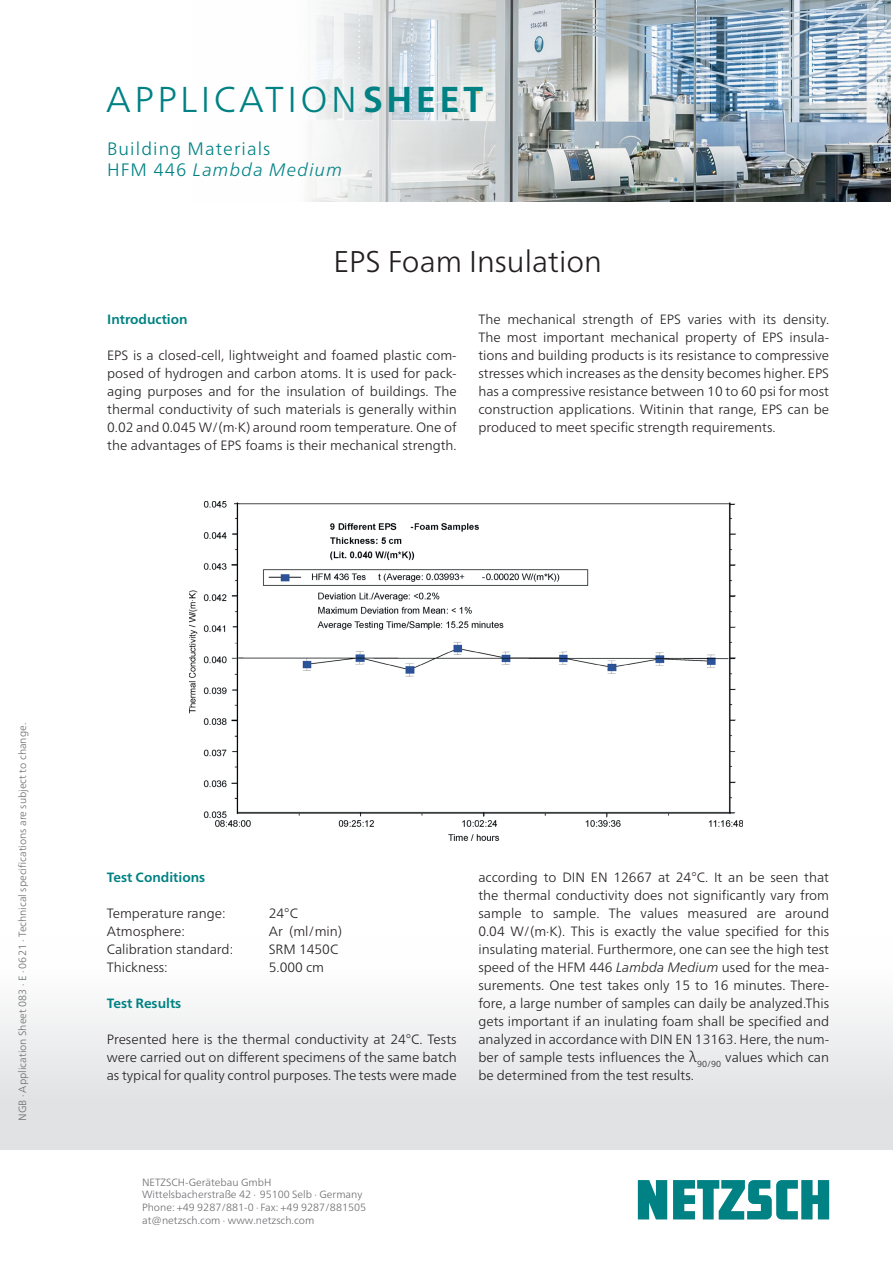
<style>
.page{position:relative;width:893px;height:1263px;background:#fff}
.page>*{position:absolute;margin:0;border:0;box-sizing:border-box;transform-origin:0 0}
.t1{font:300 36px "Frutiger Neue LTW1 G";letter-spacing:.095em;color:#008183}
.t2{font:300 30px "Frutiger Neue LTW1 G";color:#231f20}
.t3{font:300 18px/21px "Frutiger Neue LTW1 G";letter-spacing:.06em;color:#008183}
.t4{font:300 13.5px/18px "Frutiger Neue LTW1 G";color:#231f20;text-align:justify}
.t5{font:700 13.5px "Frutiger Neue LTW1 G";color:#008183}
.t6{font:300 10.5px/12.8px "Frutiger Neue LTW1 G";color:#6c6d70}
.s1{font-weight:700}
.s2{font-style:italic}
.s3{font-size:15px}
</style>
<div class="page">
<svg style="left:638px;top:1180px;width:191px;height:39px"></svg>
<img style="left:308px;top:0;width:583px;height:202px">
<img style="left:190px;top:502px;width:553px;height:338px">
<h1 class="t1" style="left:106px;top:78px;width:379px">APPLICATION<span class="s1">SHEET</span></h1>
<h3 class="t3" style="left:107px;top:138px;width:237px">Building Materials<br>HFM 446 <span class="s2">Lambda Medium</span></h3>
<h2 class="t2" style="left:334px;top:243px;width:270px">EPS Foam Insulation</h2>
<p class="t5" style="left:107px;top:311px;width:82px">Introduction</p>
<p class="t4" style="left:107px;top:346px;width:351px">EPS is a closed-cell, lightweight and foamed plastic com&shy;posed of hydrogen and carbon atoms. It is used for pack&shy;aging purposes and for the insulation of buildings. The thermal conductivity of such materials is generally within 0.02 and 0.045 W/(m·K) around room temperature. One of the advantages of EPS foams is their mechanical strength.</p>
<p class="t4" style="left:478px;top:310px;width:352px">The mechanical strength of EPS varies with its density.<br>The most important mechanical property of EPS insula&shy;tions and building products is its resistance to compressive stresses which increases as the density becomes higher. EPS has a compressive resistance between 10 to 60 psi for most construction applications. Witinin that range, EPS can be produced to meet specific strength requirements.</p>
<p class="t6" style="left:16px;top:1121px;width:399px;rotate:-90deg">NGB · Application Sheet 083 · E · 0621 · Technical specifications are subject to change.</p>
<p class="t5" style="left:107px;top:869px;width:100px">Test Conditions</p>
<p class="t4" style="left:107px;top:904px;width:120px">Temperature range:</p>
<p class="t4" style="left:269px;top:904px;width:31px">24°C</p>
<p class="t4" style="left:107px;top:922px;width:80px">Atmosphere:</p>
<p class="t4" style="left:269px;top:922px;width:75px">Ar (ml/min)</p>
<p class="t4" style="left:107px;top:940px;width:128px">Calibration standard:</p>
<p class="t4" style="left:269px;top:940px;width:71px">SRM 1450C</p>
<p class="t4" style="left:107px;top:958px;width:63px">Thickness:</p>
<p class="t4" style="left:269px;top:958px;width:57px">5.000 cm</p>
<p class="t5" style="left:107px;top:995px;width:76px">Test Results</p>
<p class="t4" style="left:107px;top:1030px;width:351px">Presented here is the thermal conductivity at 24°C. Tests were carried out on different specimens of the same batch as typical for quality control purposes. The tests were made</p>
<p class="t4" style="left:478px;top:868px;width:352px">according to DIN EN 12667 at 24°C. It an be seen that the thermal conductivity does not significantly vary from sample to sample. The values measured are around 0.04 W/(m·K). This is exactly the value specified for this insulating material. Furthermore, one can see the high test speed of the HFM 446 <span class="s2">Lambda Medium</span> used for the mea&shy;surements. One test takes only 15 to 16 minutes. There&shy;fore, a large number of samples can daily be analyzed.This gets important if an inulating foam shall be specified and analyzed in accordance with DIN EN 13163. Here, the num&shy;ber of sample tests influences the <span class="s3">λ</span><sub>90/90</sub> values which can be determined from the test results.</p>
<p class="t6" style="left:142px;top:1175px;width:226px">NETZSCH-Gerätebau GmbH Wittelsbacherstraße 42 ∙ 95100 Selb ∙ Germany Phone: +49 9287/881-0 ∙ Fax: +49 9287/881505 at@netzsch.com ∙ www.netzsch.com</p>
</div>
